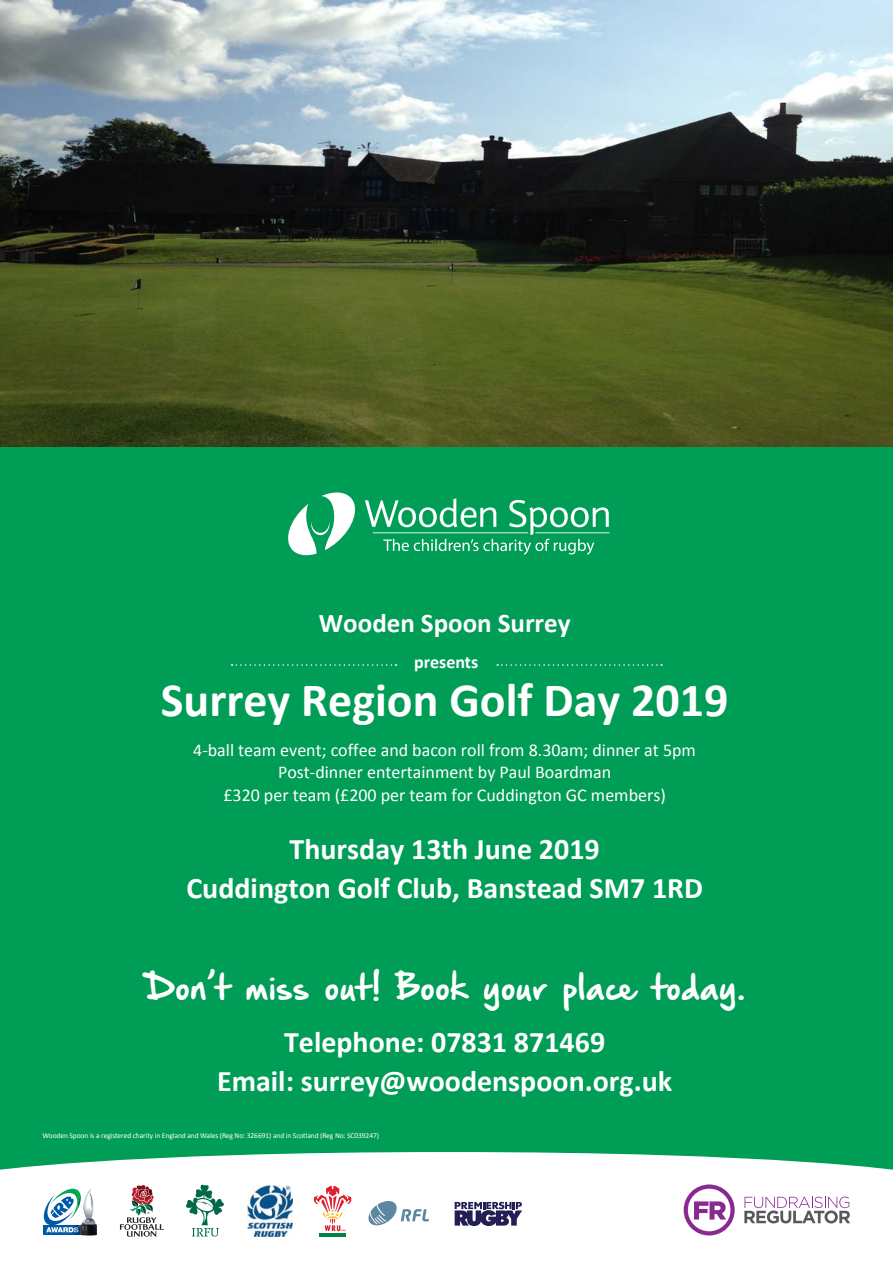
<style>
.page{position:relative;width:893px;height:1263px;background:#fff}
.page>*{position:absolute;margin:0;border:0;box-sizing:border-box;transform-origin:0 0}
.t1{font:700 48px "Calibri";color:#fff}
.t2{font:700 30px/38.8px "Calibri";color:#fff;text-align:center}
.t3{font:30px "Hand Of Sean Demo";color:#fff}
.t4{font:700 27px "Calibri";color:#fff}
.t5{font:18px/22.8px "Calibri";color:#fff;text-align:center}
.t6{font:700 18px "Calibri";color:#fff}
.t7{font:7.5px "Calibri";letter-spacing:-.01em;color:#fff}
</style>
<div class="page">
<div style="left:0;top:0;width:893px;height:1262px;background:#009d57"></div>
<svg style="left:288px;top:492px;width:321px;height:64px"></svg>
<svg style="left:232px;top:664px;width:164px;height:2px"></svg>
<svg style="left:497px;top:664px;width:165px;height:2px"></svg>
<div style="left:0;top:1152px;width:893px;height:110px;background:#fff"></div>
<svg style="left:43px;top:1186px;width:55px;height:50px;background:#a2becd"></svg>
<svg style="left:120px;top:1185px;width:44px;height:52px;background:#ccc2c1"></svg>
<svg style="left:186px;top:1185px;width:38px;height:52px;background:#b4d3c9"></svg>
<img style="left:247px;top:1186px;width:46px;height:51px">
<svg style="left:314px;top:1186px;width:37px;height:51px;background:#e9c8c4"></svg>
<svg style="left:368px;top:1200px;width:61px;height:27px;background:#c2d2dc"></svg>
<svg style="left:455px;top:1202px;width:67px;height:24px;background:#656186"></svg>
<svg style="left:684px;top:1184px;width:51px;height:51px;background:#d1acd4"></svg>
<svg style="left:744px;top:1197px;width:106px;height:26px;background:#cbc3cd"></svg>
<img style="left:0;top:0;width:893px;height:447px">
<h3 class="t4" style="left:319px;top:612px;width:253px">Wooden Spoon Surrey</h3>
<p class="t6" style="left:414px;top:654px;width:66px">presents</p>
<h1 class="t1" style="left:161px;top:680px;width:569px">Surrey Region Golf Day 2019</h1>
<p class="t5" style="left:193px;top:738px;width:504px">4-ball team event; coffee and bacon roll from 8.30am; dinner at 5pm<br>Post-dinner entertainment by Paul Boardman<br>£320 per team (£200 per team for Cuddington GC members)</p>
<h2 class="t2" style="left:186px;top:832px;width:518px">Thursday 13th June 2019<br>Cuddington Golf Club, Banstead SM7 1RD</h2>
<h2 class="t3" style="left:147px;top:975px;width:601px">Don’t miss out! Book your place today.</h2>
<h2 class="t2" style="left:217px;top:1024px;width:457px;line-height:39.9px">Telephone: 07831 871469<br>Email: surrey@woodenspoon.org.uk</h2>
<p class="t7" style="left:43px;top:1131px;width:338px">Wooden Spoon is a registered charity in England and Wales (Reg No: 326691) and in Scotland (Reg No: SC039247)</p>
</div>
